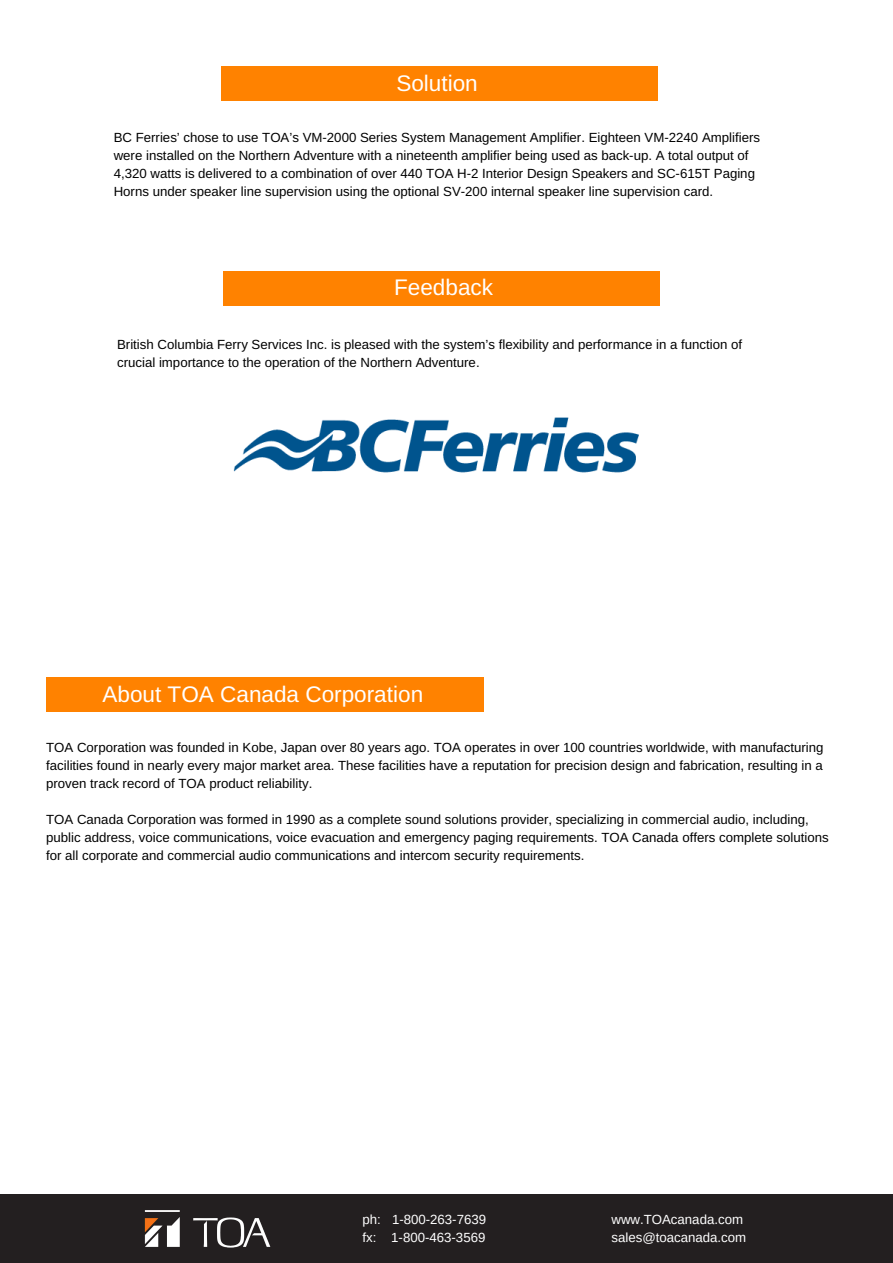
<style>
.page{position:relative;width:893px;height:1263px;background:#fff}
.page>*{position:absolute;margin:0;border:0;box-sizing:border-box;transform-origin:0 0}
.t1{font:22.5px "Arimo";color:#fff}
.t2{font:13.2px/18px "Arimo";color:#000}
.t3{font:13.2px/18px "Arimo";color:#fff}
.s1{font-family:"Liberation Sans"}
</style>
<div class="page">
<div style="left:221px;top:66px;width:437px;height:35px;background:#ff8200"></div>
<div style="left:223px;top:271px;width:437px;height:35px;background:#ff8200"></div>
<div style="left:46px;top:677px;width:438px;height:35px;background:#ff8200"></div>
<div style="left:0;top:1194px;width:893px;height:69px;background:#231f20"></div>
<img style="left:144px;top:1210px;width:127px;height:38px">
<img style="left:233px;top:417px;width:406px;height:56px">
<h1 class="t1" style="left:396px;top:71px;width:83px">Solution</h1>
<p class="t2" style="left:114px;top:128px;width:648px">BC Ferries’ chose to use TOA’s VM<span class="s1">‐</span>2000 Series System Management Amplifier. Eighteen VM<span class="s1">‐</span>2240 Amplifiers were installed on the Northern Adventure with a nineteenth amplifier being used as back<span class="s1">‐</span>up. A total output of 4,320 watts is delivered to a combination of over 440 TOA H<span class="s1">‐</span>2 Interior Design Speakers and SC<span class="s1">‐</span>615T Paging Horns under speaker line supervision using the optional SV<span class="s1">‐</span>200 internal speaker line supervision card.</p>
<h1 class="t1" style="left:394px;top:275px;width:100px">Feedback</h1>
<p class="t2" style="left:117px;top:335px;width:626px">British Columbia Ferry Services Inc. is pleased with the system’s flexibility and performance in a function of crucial importance to the operation of the Northern Adventure.</p>
<h1 class="t1" style="left:102px;top:681px;width:322px">About TOA Canada Corporation</h1>
<p class="t2" style="left:46px;top:739px;width:779px;text-align:justify">TOA Corporation was founded in Kobe, Japan over 80 years ago. TOA operates in over 100 countries worldwide, with manufacturing facilities found in nearly every major market area. These facilities have a reputation for precision design and fabrication, resulting in a proven track record of TOA product reliability.</p>
<p class="t2" style="left:46px;top:811px;width:784px">TOA Canada Corporation was formed in 1990 as a complete sound solutions provider, specializing in commercial audio, including, public address, voice communications, voice evacuation and emergency paging requirements. TOA Canada offers complete solutions for all corporate and commercial audio communications and intercom security requirements.</p>
<p class="t3" style="left:363px;top:1210px;width:125px">ph: 1-800-263-7639 fx: 1-800-463-3569</p>
<p class="t3" style="left:611px;top:1210px;width:136px">www.TOAcanada.com sales@toacanada.com</p>
</div>
